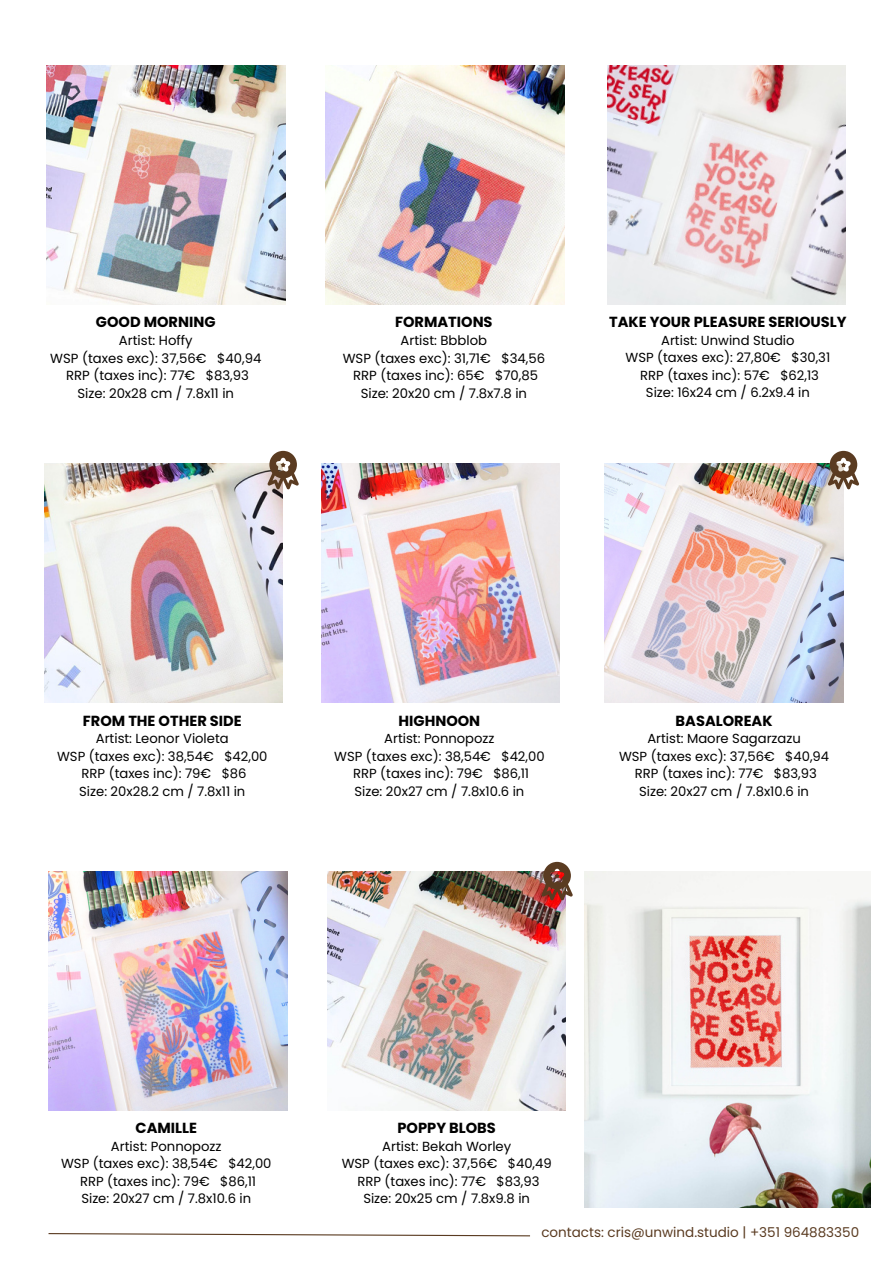
<style>
.page{position:relative;width:893px;height:1264px;background:#fff}
.page>*{position:absolute;margin:0;border:0;box-sizing:border-box;transform-origin:0 0}
.t1{font:700 14.55px "Poppins";color:#000}
.t2{font:13.5px "Poppins";color:#5a3b21}
.t3{font:13.2px "Poppins";color:#000}
</style>
<div class="page">
<img style="left:47px;top:65px;width:238px;height:239px">
<img style="left:607px;top:65px;width:238px;height:239px">
<img style="left:321px;top:464px;width:239px;height:238px">
<img style="left:604px;top:464px;width:239px;height:238px">
<img style="left:325px;top:65px;width:239px;height:239px">
<img style="left:44px;top:464px;width:239px;height:238px">
<svg style="left:267px;top:451px;width:32px;height:38px"></svg>
<svg style="left:48px;top:1233px;width:482px;height:3px"></svg>
<img style="left:49px;top:871px;width:238px;height:239px">
<img style="left:327px;top:871px;width:239px;height:239px">
<svg style="left:827px;top:451px;width:32px;height:38px"></svg>
<svg style="left:541px;top:861px;width:31px;height:39px"></svg>
<img style="left:584px;top:871px;width:286px;height:336px">
<p class="t1" style="left:96px;top:312px;width:121px">GOOD MORNING</p>
<p class="t3" style="left:119px;top:331px;width:75px">Artist: Hoffy</p>
<p class="t3" style="left:50px;top:349px;width:212px">WSP (taxes exc): 37,56€ $40,94</p>
<p class="t3" style="left:66px;top:366px;width:184px">RRP (taxes inc): 77€ $83,93</p>
<p class="t3" style="left:77px;top:384px;width:158px">Size: 20x28 cm / 7.8x11 in</p>
<p class="t1" style="left:395px;top:312px;width:99px">FORMATIONS</p>
<p class="t3" style="left:400px;top:331px;width:88px">Artist: Bbblob</p>
<p class="t3" style="left:343px;top:349px;width:204px">WSP (taxes exc): 31,71€ $34,56</p>
<p class="t3" style="left:353px;top:366px;width:186px">RRP (taxes inc): 65€ $70,85</p>
<p class="t3" style="left:361px;top:384px;width:168px">Size: 20x20 cm / 7.8x7.8 in</p>
<p class="t1" style="left:609px;top:312px;width:239px">TAKE YOUR PLEASURE SERIOUSLY</p>
<p class="t3" style="left:661px;top:331px;width:135px">Artist: Unwind Studio</p>
<p class="t3" style="left:625px;top:348px;width:206px">WSP (taxes exc): 27,80€ $30,31</p>
<p class="t3" style="left:640px;top:366px;width:180px">RRP (taxes inc): 57€ $62,13</p>
<p class="t3" style="left:646px;top:383px;width:165px">Size: 16x24 cm / 6.2x9.4 in</p>
<p class="t1" style="left:83px;top:710px;width:160px">FROM THE OTHER SIDE</p>
<p class="t3" style="left:96px;top:729px;width:134px">Artist: Leonor Violeta</p>
<p class="t3" style="left:57px;top:747px;width:212px">WSP (taxes exc): 38,54€ $42,00</p>
<p class="t3" style="left:82px;top:764px;width:166px">RRP (taxes inc): 79€ $86</p>
<p class="t3" style="left:79px;top:782px;width:168px">Size: 20x28.2 cm / 7.8x11 in</p>
<p class="t1" style="left:398px;top:710px;width:83px">HIGHNOON</p>
<p class="t3" style="left:384px;top:729px;width:112px">Artist: Ponnopozz</p>
<p class="t3" style="left:334px;top:747px;width:212px">WSP (taxes exc): 38,54€ $42,00</p>
<p class="t3" style="left:353px;top:764px;width:177px">RRP (taxes inc): 79€ $86,11</p>
<p class="t3" style="left:354px;top:782px;width:171px">Size: 20x27 cm / 7.8x10.6 in</p>
<p class="t1" style="left:675px;top:710px;width:98px">BASALOREAK</p>
<p class="t3" style="left:647px;top:729px;width:155px">Artist: Maore Sagarzazu</p>
<p class="t3" style="left:619px;top:747px;width:211px">WSP (taxes exc): 37,56€ $40,94</p>
<p class="t3" style="left:635px;top:764px;width:183px">RRP (taxes inc): 77€ $83,93</p>
<p class="t3" style="left:639px;top:782px;width:171px">Size: 20x27 cm / 7.8x10.6 in</p>
<p class="t1" style="left:136px;top:1117px;width:63px">CAMILLE</p>
<p class="t3" style="left:111px;top:1136px;width:112px">Artist: Ponnopozz</p>
<p class="t3" style="left:61px;top:1154px;width:212px">WSP (taxes exc): 38,54€ $42,00</p>
<p class="t3" style="left:80px;top:1171px;width:177px">RRP (taxes inc): 79€ $86,11</p>
<p class="t3" style="left:81px;top:1189px;width:171px">Size: 20x27 cm / 7.8x10.6 in</p>
<p class="t1" style="left:397px;top:1117px;width:100px">POPPY BLOBS</p>
<p class="t3" style="left:382px;top:1136px;width:130px">Artist: Bekah Worley</p>
<p class="t3" style="left:341px;top:1154px;width:211px">WSP (taxes exc): 37,56€ $40,49</p>
<p class="t3" style="left:357px;top:1171px;width:183px">RRP (taxes inc): 77€ $83,93</p>
<p class="t3" style="left:363px;top:1189px;width:168px">Size: 20x25 cm / 7.8x9.8 in</p>
<p class="t2" style="left:541px;top:1222px;width:319px">contacts: cris@unwind.studio | +351 964883350</p>
</div>
